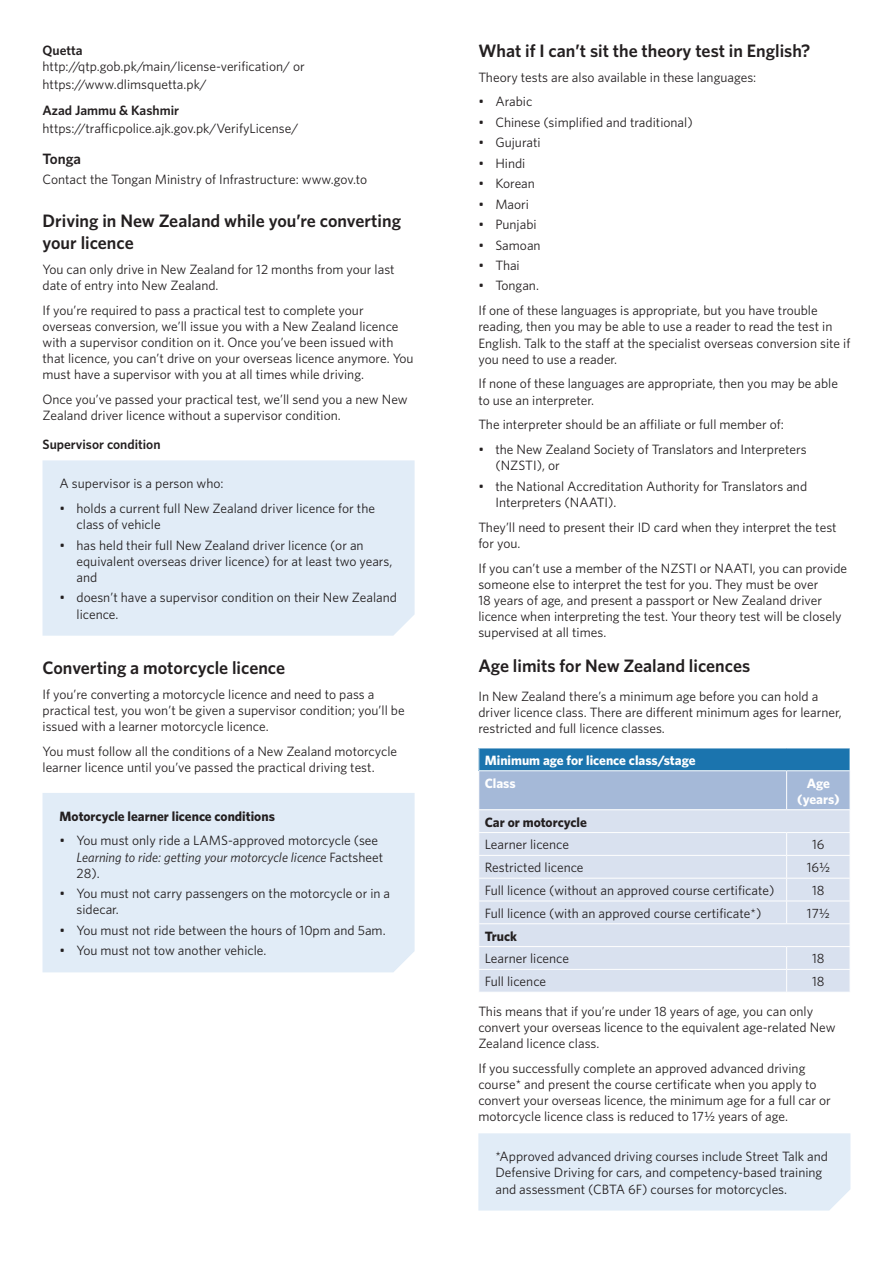
<style>
.page{position:relative;width:893px;height:1263px;background:#fff}
.page>*{position:absolute;margin:0;border:0;box-sizing:border-box;transform-origin:0 0}
.Heading{font:600 18px/21.6px "Whitney";color:#231f20}
.Bulleted_list{font:600 18px "Whitney";color:#231f20}
.Heading_2{font:600 15px "Whitney";letter-spacing:-.005em;color:#231f20}
.Body{font:13.5px/16.2px "Whitney";color:#231f20}
.Heading_2-2{font:700 13.5px "Whitney";color:#231f20}
.t1{font:700 13.5px/16.2px "Whitney";color:#fff;text-align:center}
.Heading_2-3{font:600 13.5px "Whitney";color:#231f20}
.s1{font-weight:600}
.s2{font-style:italic}
</style>
<div class="page">
<div style="left:43px;top:460px;width:372px;height:176px;background:#e1ecf7"></div>
<div style="left:43px;top:793px;width:372px;height:179px;background:#e1ecf7"></div>
<svg style="left:478px;top:748px;width:372px;height:244px;background:#c1d2e6"></svg>
<div style="left:478px;top:1133px;width:372px;height:77px;background:#e1ecf7"></div>
<p class="Body" style="left:43px;top:41px;width:264px"><span class="s1">Quetta </span>http://qtp.gob.pk/main/license-verification/ or</p>
<p class="Body" style="left:43px;top:76px;width:166px">https://www.dlimsquetta.pk/</p>
<p class="Body" style="left:43px;top:101px;width:257px;line-height:18px"><span class="s1">Azad Jammu &amp; Kashmir </span>https://trafficpolice.ajk.gov.pk/VerifyLicense/</p>
<p class="Heading_2" style="left:43px;top:149px;width:40px">Tonga</p>
<p class="Body" style="left:43px;top:171px;width:326px">Contact the Tongan Ministry of Infrastructure: www.gov.to</p>
<p class="Heading" style="left:43px;top:210px;width:360px">Driving in New Zealand while you’re converting your licence</p>
<p class="Body" style="left:43px;top:260px;width:354px">You can only drive in New Zealand for 12 months from your last date of entry into New Zealand.</p>
<p class="Body" style="left:43px;top:301px;width:373px">If you’re required to pass a practical test to complete your overseas conversion, we’ll issue you with a New Zealand licence with a supervisor condition on it. Once you’ve been issued with that licence, you can’t drive on your overseas licence anymore. You must have a supervisor with you at all times while driving.</p>
<p class="Body" style="left:43px;top:391px;width:367px">Once you’ve passed your practical test, we’ll send you a new New<br>Zealand driver licence without a supervisor condition.</p>
<p class="Heading_2-3" style="left:43px;top:435px;width:120px">Supervisor condition</p>
<p class="Body" style="left:60px;top:475px;width:166px">A supervisor is a person who:</p>
<p class="Body" style="left:77px;top:500px;width:300px;text-indent:-17px">• holds a current full New Zealand driver licence for the class of vehicle</p>
<p class="Body" style="left:77px;top:536px;width:317px;text-indent:-17px">• has held their full New Zealand driver licence (or an equivalent overseas driver licence) for at least two years, and</p>
<p class="Body" style="left:77px;top:589px;width:322px;text-indent:-17px">• doesn’t have a supervisor condition on their New Zealand licence.</p>
<p class="Heading" style="left:43px;top:657px;width:244px">Converting a motorcycle licence</p>
<p class="Body" style="left:43px;top:686px;width:364px">If you’re converting a motorcycle licence and need to pass a practical test, you won’t be given a supervisor condition; you’ll be issued with a learner motorcycle licence.</p>
<p class="Body" style="left:43px;top:743px;width:356px">You must follow all the conditions of a New Zealand motorcycle learner licence until you’ve passed the practical driving test.</p>
<p class="Heading_2-2" style="left:60px;top:807px;width:217px">Motorcycle learner licence conditions</p>
<p class="Body" style="left:77px;top:832px;width:308px;text-indent:-17px">• You must only ride a LAMS-approved motorcycle (see<br><span class="s2">Learning to ride: getting your motorcycle licence</span> Factsheet<br>28).</p>
<p class="Body" style="left:77px;top:885px;width:315px;text-indent:-17px">• You must not carry passengers on the motorcycle or in a sidecar.</p>
<p class="Body" style="left:60px;top:922px;width:328px">• You must not ride between the hours of 10pm and 5am.</p>
<p class="Body" style="left:60px;top:942px;width:209px">• You must not tow another vehicle.</p>
<p class="Bulleted_list" style="left:478px;top:39px;width:334px">What if I can’t sit the theory test in English?</p>
<p class="Body" style="left:478px;top:69px;width:279px">Theory tests are also available in these languages:</p>
<p class="Body" style="left:478px;top:93px;width:55px">• Arabic</p>
<p class="Body" style="left:478px;top:114px;width:216px">• Chinese (simplified and traditional)</p>
<p class="Body" style="left:478px;top:134px;width:64px">• Gujurati</p>
<p class="Body" style="left:478px;top:155px;width:49px">• Hindi</p>
<p class="Body" style="left:478px;top:175px;width:58px">• Korean</p>
<p class="Body" style="left:478px;top:195px;width:52px">• Maori</p>
<p class="Body" style="left:478px;top:216px;width:60px">• Punjabi</p>
<p class="Body" style="left:478px;top:236px;width:64px">• Samoan</p>
<p class="Body" style="left:478px;top:257px;width:43px">• Thai</p>
<p class="Body" style="left:478px;top:277px;width:62px">• Tongan.</p>
<p class="Body" style="left:478px;top:302px;width:374px">If one of these languages is appropriate, but you have trouble reading, then you may be able to use a reader to read the test in English. Talk to the staff at the specialist overseas conversion site if you need to use a reader.</p>
<p class="Body" style="left:478px;top:375px;width:361px">If none of these languages are appropriate, then you may be able to use an interpreter.</p>
<p class="Body" style="left:478px;top:416px;width:307px">The interpreter should be an affiliate or full member of:</p>
<p class="Body" style="left:495px;top:441px;width:313px;text-indent:-17px">• the New Zealand Society of Translators and Interpreters (NZSTI), or</p>
<p class="Body" style="left:495px;top:478px;width:313px;text-indent:-17px">• the National Accreditation Authority for Translators and<br>Interpreters (NAATI).</p>
<p class="Body" style="left:478px;top:518px;width:360px">They’ll need to present their ID card when they interpret the test for you.</p>
<p class="Body" style="left:478px;top:559px;width:370px">If you can’t use a member of the NZSTI or NAATI, you can provide someone else to interpret the test for you. They must be over<br>18 years of age, and present a passport or New Zealand driver licence when interpreting the test. Your theory test will be closely supervised at all times.</p>
<p class="Heading" style="left:478px;top:654px;width:273px">Age limits for New Zealand licences</p>
<p class="Body" style="left:478px;top:687px;width:365px">In New Zealand there’s a minimum age before you can hold a driver licence class. There are different minimum ages for learner, restricted and full licence classes.</p>
<p class="t1" style="left:485px;top:752px;width:212px">Minimum age for licence class/stage</p>
<p class="t1" style="left:485px;top:774px;width:32px">Class</p>
<p class="t1" style="left:797px;top:774px;width:44px">Age (years)</p>
<p class="Heading_2-2" style="left:485px;top:813px;width:104px">Car or motorcycle</p>
<p class="Body" style="left:485px;top:836px;width:86px">Learner licence</p>
<p class="Body" style="left:812px;top:836px;width:14px">16</p>
<p class="Body" style="left:485px;top:859px;width:100px">Restricted licence</p>
<p class="Body" style="left:807px;top:859px;width:25px">16½</p>
<p class="Body" style="left:485px;top:882px;width:291px">Full licence (without an approved course certificate)</p>
<p class="Body" style="left:812px;top:882px;width:14px">18</p>
<p class="Body" style="left:485px;top:905px;width:278px">Full licence (with an approved course certificate*)</p>
<p class="Body" style="left:807px;top:905px;width:24px">17½</p>
<p class="Heading_2-2" style="left:485px;top:927px;width:34px">Truck</p>
<p class="Body" style="left:485px;top:950px;width:86px">Learner licence</p>
<p class="Body" style="left:812px;top:950px;width:14px">18</p>
<p class="Body" style="left:485px;top:973px;width:63px">Full licence</p>
<p class="Body" style="left:812px;top:973px;width:14px">18</p>
<p class="Body" style="left:478px;top:1002px;width:359px">This means that if you’re under 18 years of age, you can only convert your overseas licence to the equivalent age-related New<br>Zealand licence class.</p>
<p class="Body" style="left:478px;top:1059px;width:354px">If you successfully complete an approved advanced driving course* and present the course certificate when you apply to convert your overseas licence, the minimum age for a full car or motorcycle licence class is reduced to 17½ years of age.</p>
<p class="Body" style="left:495px;top:1148px;width:334px">*Approved advanced driving courses include Street Talk and<br>Defensive Driving for cars, and competency-based training and assessment (CBTA 6F) courses for motorcycles.</p>
</div>
